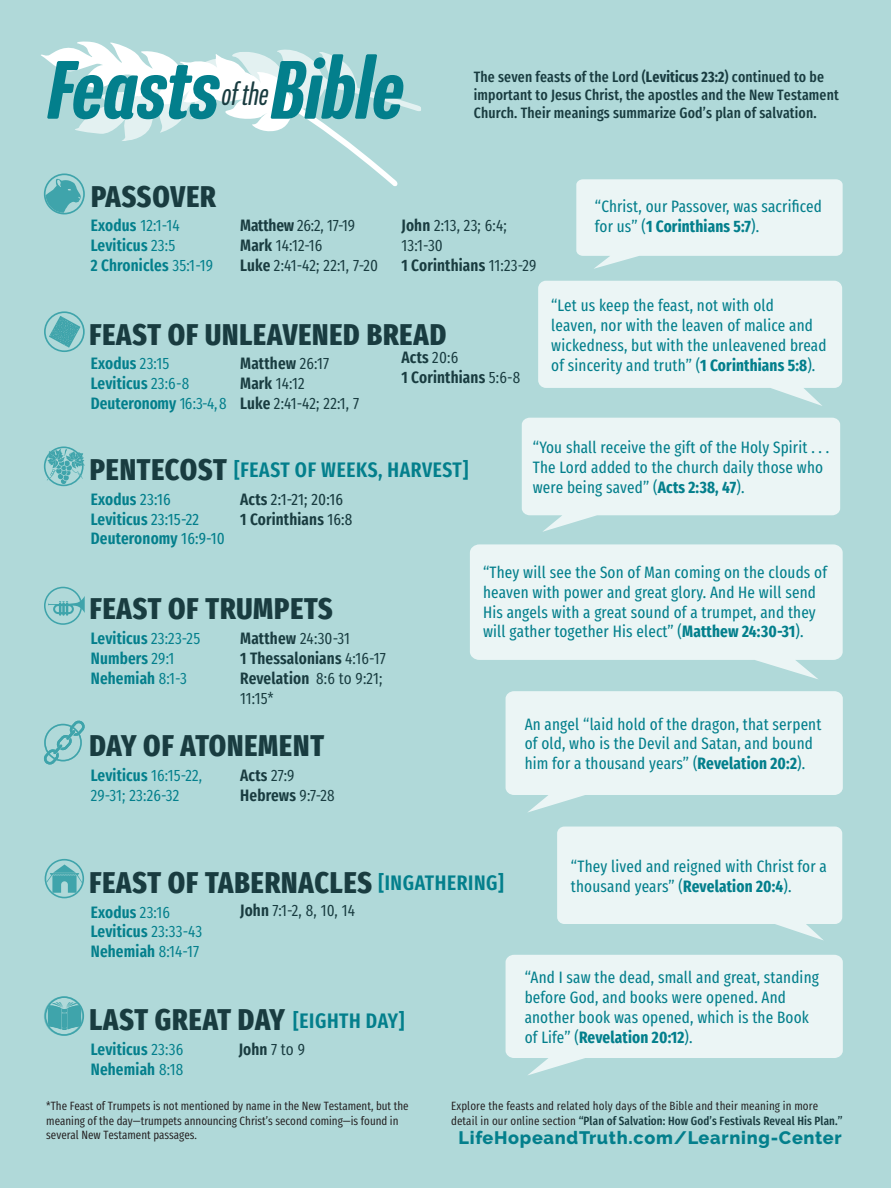
<style>
.page{position:relative;width:891px;height:1188px;background:#b0d9d9}
.page>*{position:absolute;margin:0;border:0;box-sizing:border-box;transform-origin:0 0}
.t1{font:italic 500 90px "Program Nar OT";color:#037f8c}
.t2{font:italic 33px "Program Nar OT";color:#193c40}
.t3{font:800 30px "Fira Sans Compressed";letter-spacing:.03em;color:#193c40}
.t4{font:600 21px "Fira Sans Compressed";letter-spacing:.03em;color:#037f8c}
.t5{font:800 18px "Raleway";letter-spacing:.04em;color:#037f8c}
.t6{font:16.5px/19.8px "Fira Sans Compressed";letter-spacing:.01em;color:#037f8c}
.t7{font:600 16.5px/19.8px "Fira Sans Compressed";letter-spacing:.01em;color:#037f8c}
.t8{font:16.5px/19.8px "Fira Sans Compressed";letter-spacing:.01em;color:#193c40}
.t9{font:600 16.5px "Fira Sans Compressed";letter-spacing:.01em;color:#193c40}
.t10{font:16.5px/19.8px "Fira Sans Compressed";letter-spacing:.01em;color:#037f8c}
.t11{font:600 16.5px "Fira Sans Compressed";letter-spacing:-.01em;color:#037f8c}
.t12{font:16.5px "Fira Sans Compressed";color:#193c40}
.t13{font:500 15px/18px "Fira Sans Compressed";letter-spacing:.01em;color:#193c40}
.t14{font:12px/14.4px "Fira Sans Compressed";color:#231f20}
.s1{font-weight:700}
.s2{font-weight:600}
.s3{font-weight:400}
.s4{font-weight:500;color:#193c40}
</style>
<div class="page">
<div style="left:398px;top:35px;width:24px;height:111px;background:#b0d9d9"></div>
<svg style="left:39px;top:12px;width:359px;height:207px;background:#c0e0e0"></svg>
<svg style="left:576px;top:179px;width:267px;height:90px;background:#e2f0f0"></svg>
<svg style="left:470px;top:545px;width:373px;height:134px;background:#e2f1f1"></svg>
<svg style="left:506px;top:691px;width:337px;height:122px;background:#e2f0f0"></svg>
<svg style="left:557px;top:827px;width:285px;height:113px;background:#e3f1f1"></svg>
<svg style="left:506px;top:955px;width:337px;height:120px;background:#e3f1f1"></svg>
<svg style="left:538px;top:281px;width:304px;height:125px;background:#e2f1f1"></svg>
<svg style="left:522px;top:418px;width:318px;height:114px;background:#e2f1f1"></svg>
<svg style="left:44px;top:446px;width:41px;height:40px;background:#7ec1c4"></svg>
<svg style="left:44px;top:587px;width:41px;height:38px;background:#91cacc"></svg>
<svg style="left:45px;top:859px;width:39px;height:39px;background:#7cc0c4"></svg>
<svg style="left:44px;top:721px;width:41px;height:44px;background:#8ec9cb"></svg>
<svg style="left:44px;top:996px;width:40px;height:40px;background:#6db9bd"></svg>
<svg style="left:44px;top:173px;width:41px;height:41px;background:#72bcbf"></svg>
<svg style="left:44px;top:311px;width:41px;height:41px;background:#7fc2c5"></svg>
<p class="t1" style="left:271px;top:41px;width:134px">Bible</p>
<p class="t1" style="left:48px;top:41px;width:173px">Feasts</p>
<p class="t2" style="left:222px;top:77px;width:48px">ofthe</p>
<p class="t13" style="left:474px;top:67px;width:367px">The seven feasts of the Lord (<span class="s1">Leviticus 23:2</span>) continued to be important to Jesus Christ, the apostles and the New Testament<br>Church. Their meanings summarize God’s plan of salvation.</p>
<p class="t3" style="left:91px;top:171px;width:126px">PASSOVER</p>
<p class="t10" style="left:91px;top:215px;width:91px"><span class="s2">Exodus</span> 12:1-14</p>
<p class="t7" style="left:91px;top:234px;width:86px">Leviticus <span class="s3">23:5</span></p>
<p class="t7" style="left:91px;top:254px;width:124px">2 Chronicles <span class="s3">35:1-19</span></p>
<p class="t8" style="left:240px;top:215px;width:117px"><span class="s2">Matthew</span> 26:2, 17-19</p>
<p class="t8" style="left:240px;top:235px;width:84px"><span class="s2">Mark</span> 14:12-16</p>
<p class="t8" style="left:240px;top:255px;width:139px"><span class="s2">Luke</span> 2:41-42; 22:1, 7-20</p>
<p class="t8" style="left:402px;top:215px;width:107px"><span class="s2">John</span> 2:13, 23; 6:4;<br>13:1-30</p>
<p class="t9" style="left:402px;top:252px;width:136px">1 Corinthians <span class="s3">11:23-29</span></p>
<p class="t3" style="left:89px;top:309px;width:358px">FEAST OF UNLEAVENED BREAD</p>
<p class="t7" style="left:91px;top:353px;width:80px">Exodus <span class="s3">23:15</span></p>
<p class="t7" style="left:91px;top:372px;width:100px">Leviticus <span class="s3">23:6-8</span></p>
<p class="t11" style="left:91px;top:390px;width:137px">Deuteronomy <span class="s3">16:3-4, 8</span></p>
<p class="t9" style="left:402px;top:344px;width:58px">Acts <span class="s3">20:6</span></p>
<p class="t9" style="left:402px;top:364px;width:120px">1 Corinthians <span class="s3">5:6-8</span></p>
<p class="t9" style="left:240px;top:350px;width:91px">Matthew <span class="s3">26:17</span></p>
<p class="t8" style="left:240px;top:373px;width:66px"><span class="s2">Mark</span> 14:12</p>
<p class="t8" style="left:240px;top:393px;width:120px"><span class="s2">Luke</span> 2:41-42; 22:1, 7</p>
<p class="t6" style="left:595px;top:196px;width:229px">“Christ, our Passover, was sacrificed for us” (<span class="s1">1 Corinthians 5:7</span>).</p>
<p class="t6" style="left:551px;top:295px;width:277px">“Let us keep the feast, not with old<br>leaven, nor with the leaven of malice and wickedness, but with the unleavened bread of sincerity and truth” (<span class="s1">1 Corinthians 5:8</span>).</p>
<p class="t3" style="left:90px;top:444px;width:139px">PENTECOST</p>
<p class="t4" style="left:234px;top:452px;width:236px">[FEAST OF WEEKS, HARVEST]</p>
<p class="t7" style="left:91px;top:488px;width:81px">Exodus <span class="s3">23:16</span></p>
<p class="t7" style="left:91px;top:508px;width:110px">Leviticus <span class="s3">23:15-22</span></p>
<p class="t7" style="left:91px;top:528px;width:136px">Deuteronomy <span class="s3">16:9-10</span></p>
<p class="t12" style="left:240px;top:486px;width:104px"><span class="s2">Acts</span> 2:1-21; 20:16</p>
<p class="t9" style="left:240px;top:505px;width:114px">1 Corinthians <span class="s3">16:8</span></p>
<p class="t3" style="left:90px;top:583px;width:245px">FEAST OF TRUMPETS</p>
<p class="t7" style="left:91px;top:628px;width:111px">Leviticus <span class="s3">23:23-25<br></span>Numbers <span class="s3">29:1</span></p>
<p class="t7" style="left:91px;top:667px;width:98px">Nehemiah <span class="s3">8:1-3</span></p>
<p class="t8" style="left:240px;top:628px;width:111px"><span class="s2">Matthew</span> 24:30-31</p>
<p class="t9" style="left:240px;top:645px;width:147px">1 Thessalonians <span class="s3">4:16-17</span></p>
<p class="t8" style="left:240px;top:668px;width:144px"><span class="s2">Revelation</span> 8:6 to 9:21;<br>11:15*</p>
<p class="t3" style="left:89px;top:720px;width:236px">DAY OF ATONEMENT</p>
<p class="t10" style="left:91px;top:765px;width:113px"><span class="s2">Leviticus</span> 16:15-22,<br>29-31; 23:26-32</p>
<p class="t9" style="left:240px;top:762px;width:56px">Acts <span class="s3">27:9</span></p>
<p class="t9" style="left:240px;top:781px;width:96px">Hebrews <span class="s3">9:7-28</span></p>
<p class="t6" style="left:533px;top:437px;width:298px">“You shall receive the gift of the Holy Spirit . . .<br>The Lord added to the church daily those who were being saved” (<span class="s1">Acts 2:38, 47</span>).</p>
<p class="t6" style="left:483px;top:562px;width:346px">“They will see the Son of Man coming on the clouds of heaven with power and great glory. And He will send His angels with a great sound of a trumpet, and they will gather together His elect” (<span class="s1">Matthew 24:30-31</span>).</p>
<p class="t6" style="left:525px;top:714px;width:298px">An angel “laid hold of the dragon, that serpent of old, who is the Devil and Satan, and bound him for a thousand years” (<span class="s1">Revelation 20:2</span>).</p>
<p class="t3" style="left:89px;top:857px;width:284px">FEAST OF TABERNACLES</p>
<p class="t4" style="left:379px;top:865px;width:127px">[INGATHERING]</p>
<p class="t7" style="left:91px;top:901px;width:81px">Exodus <span class="s3">23:16</span></p>
<p class="t7" style="left:91px;top:921px;width:113px">Leviticus <span class="s3">23:33-43</span></p>
<p class="t7" style="left:91px;top:941px;width:110px">Nehemiah <span class="s3">8:14-17</span></p>
<p class="t8" style="left:240px;top:900px;width:116px"><span class="s2">John</span> 7:1-2, 8, 10, 14</p>
<p class="t3" style="left:89px;top:994px;width:197px">LAST GREAT DAY</p>
<p class="t4" style="left:293px;top:1003px;width:113px">[EIGHTH DAY]</p>
<p class="t7" style="left:91px;top:1039px;width:94px">Leviticus <span class="s3">23:36</span></p>
<p class="t7" style="left:91px;top:1059px;width:94px">Nehemiah <span class="s3">8:18</span></p>
<p class="t9" style="left:239px;top:1036px;width:68px">John <span class="s3">7 to 9</span></p>
<p class="t6" style="left:571px;top:856px;width:257px">“They lived and reigned with Christ for a thousand years” (<span class="s1">Revelation 20:4</span>).</p>
<p class="t6" style="left:525px;top:967px;width:296px">“And I saw the dead, small and great, standing before God, and books were opened. And another book was opened, which is the Book of Life” (<span class="s1">Revelation 20:12</span>).</p>
<p class="t14" style="left:46px;top:1098px;width:364px">*The Feast of Trumpets is not mentioned by name in the New Testament, but the meaning of the day—trumpets announcing Christ’s second coming—is found in several New Testament passages.</p>
<p class="t14" style="left:451px;top:1098px;width:393px">Explore the feasts and related holy days of the Bible and their meaning in more detail in our online section <span class="s4">“Plan of Salvation: How God’s Festivals Reveal His Plan.”</span></p>
<p class="t5" style="left:459px;top:1127px;width:385px">LifeHopeandTruth.com/Learning-Center</p>
</div>
